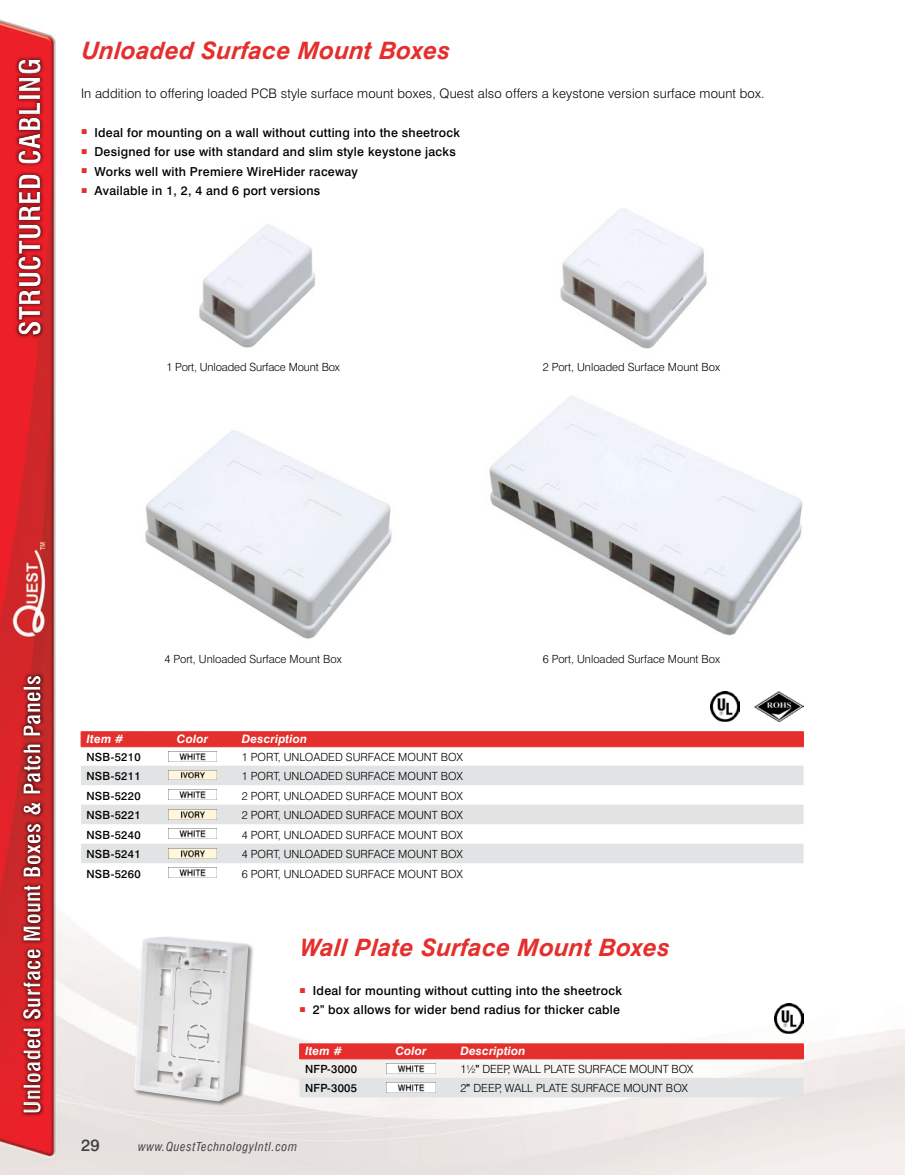
<style>
.page{position:relative;width:905px;height:1175px;background:#fff}
.page>*{position:absolute;margin:0;border:0;box-sizing:border-box;transform-origin:0 0}
.t1{font:700 condensed 28.5px "Swiss 721 BT";letter-spacing:.025em;color:#fff}
.t2{font:italic 700 24px "Swiss 721 BT";letter-spacing:.015em;color:#e42f2d}
.t3{font:700 condensed 22.5px "Swiss 721 BT";letter-spacing:.02em;color:#fff}
.t4{font:500 16.5px "Swiss 721 BT";color:#414042}
.t5{font:300 13.2px "Swiss 721 BT";letter-spacing:.01em;color:#000}
.t6{font:500 12.3px "Swiss 721 BT";letter-spacing:.02em;color:#000}
.t7{font:italic condensed 12px "Swiss 721 BT";letter-spacing:.06em;color:#414042}
.t8{font:italic 700 11.7px "Swiss 721 BT";letter-spacing:.015em;color:#fff}
.t9{font:300 11.25px "Swiss 721 BT";color:#000}
.t10{font:500 11.25px "Swiss 721 BT";letter-spacing:.025em;color:#000}
.s1{font-family:"Arial";font-weight:400}
</style>
<div class="page">
<img style="left:0;top:19px;width:904px;height:1155px">
<div style="left:15px;top:56px;width:30px;height:283px;background:#000;opacity:.61"></div>
<div style="left:17px;top:59px;width:24px;height:278px;background:#fff;opacity:.75"></div>
<div style="left:19px;top:59px;width:24px;height:278px;background:#000;opacity:.75"></div>
<div style="left:19px;top:672px;width:26px;height:444px;background:#000;opacity:.61"></div>
<div style="left:22px;top:675px;width:19px;height:439px;background:#fff;opacity:.75"></div>
<div style="left:24px;top:674px;width:19px;height:438px;background:#000;opacity:.52"></div>
<img style="left:710px;top:691px;width:29px;height:30px">
<img style="left:754px;top:691px;width:49px;height:31px">
<svg style="left:81px;top:765px;width:722px;height:98px;fill:#e2e3e4"></svg>
<div style="left:81px;top:731px;width:723px;height:15px;background:#e42f2d"></div>
<hr style="left:81px;top:746px;width:68px;height:1px;background:#e42f2d">
<hr style="left:149px;top:746px;width:87px;height:1px;background:#e42f2d">
<hr style="left:236px;top:746px;width:567px;height:1px;background:#e42f2d">
<img style="left:168px;top:751px;width:49px;height:10px">
<img style="left:168px;top:770px;width:49px;height:10px">
<img style="left:168px;top:789px;width:49px;height:10px">
<img style="left:168px;top:809px;width:49px;height:10px">
<img style="left:168px;top:828px;width:49px;height:10px">
<img style="left:168px;top:848px;width:49px;height:10px">
<img style="left:168px;top:867px;width:49px;height:10px">
<img style="left:543px;top:208px;width:177px;height:148px">
<img style="left:90px;top:424px;width:348px;height:227px">
<img style="left:165px;top:206px;width:176px;height:147px">
<img style="left:453px;top:383px;width:372px;height:264px">
<img style="left:774px;top:1003px;width:29px;height:30px">
<div style="left:299px;top:1077px;width:504px;height:20px;background:#e2e3e4"></div>
<div style="left:299px;top:1043px;width:505px;height:15px;background:#e42f2d"></div>
<hr style="left:299px;top:1058px;width:68px;height:1px;background:#e42f2d">
<hr style="left:367px;top:1058px;width:88px;height:1px;background:#e42f2d">
<hr style="left:455px;top:1058px;width:348px;height:1px;background:#e42f2d">
<img style="left:386px;top:1063px;width:49px;height:10px">
<img style="left:386px;top:1082px;width:49px;height:10px">
<div style="left:133px;top:935px;width:121px;height:172px;background:#000;opacity:.53"></div>
<img style="left:134px;top:936px;width:114px;height:165px">
<h1 class="t1" style="left:13px;top:336px;width:279px;rotate:-90deg">STRUCTURED CABLING</h1>
<h2 class="t2" style="left:81px;top:35px;width:373px">Unloaded Surface Mount Boxes</h2>
<p class="t5" style="left:81px;top:85px;width:685px">In addition to offering loaded PCB style surface mount boxes, Quest also offers a keystone version surface mount box.</p>
<p class="t6" style="left:81px;top:125px;width:380px"><sup>■</sup> Ideal for mounting on a wall without cutting into the sheetrock</p>
<p class="t6" style="left:81px;top:144px;width:376px"><sup>■</sup> Designed for use with standard and slim style keystone jacks</p>
<p class="t6" style="left:81px;top:164px;width:278px"><sup>■</sup> Works well with Premiere WireHider raceway</p>
<p class="t6" style="left:81px;top:183px;width:241px"><sup>■</sup> Available in 1, 2, 4 and 6 port versions</p>
<p class="t9" style="left:166px;top:360px;width:175px">1 Port, Unloaded Surface Mount Box</p>
<p class="t9" style="left:543px;top:360px;width:179px">2 Port, Unloaded Surface Mount Box</p>
<h3 class="t3" style="left:19px;top:1114px;width:441px;rotate:-90deg">Unloaded Surface Mount Boxes &amp; Patch Panels</h3>
<p class="t9" style="left:165px;top:652px;width:179px">4 Port, Unloaded Surface Mount Box</p>
<p class="t8" style="left:86px;top:731px;width:39px">Item #</p>
<p class="t8" style="left:177px;top:731px;width:33px">Color</p>
<p class="t8" style="left:242px;top:731px;width:67px">Description</p>
<p class="t10" style="left:86px;top:750px;width:56px">NSB-5210</p>
<p class="t9" style="left:242px;top:750px;width:223px">1 PORT, UNLOADED SURFACE MOUNT BOX</p>
<p class="t10" style="left:86px;top:769px;width:56px">NSB-5211</p>
<p class="t9" style="left:242px;top:769px;width:223px">1 PORT, UNLOADED SURFACE MOUNT BOX</p>
<p class="t10" style="left:86px;top:789px;width:56px">NSB-5220</p>
<p class="t9" style="left:242px;top:789px;width:223px">2 PORT, UNLOADED SURFACE MOUNT BOX</p>
<p class="t10" style="left:86px;top:808px;width:56px">NSB-5221</p>
<p class="t9" style="left:242px;top:808px;width:223px">2 PORT, UNLOADED SURFACE MOUNT BOX</p>
<p class="t10" style="left:86px;top:828px;width:56px">NSB-5240</p>
<p class="t9" style="left:242px;top:828px;width:223px">4 PORT, UNLOADED SURFACE MOUNT BOX</p>
<p class="t10" style="left:86px;top:847px;width:56px">NSB-5241</p>
<p class="t9" style="left:242px;top:847px;width:223px">4 PORT, UNLOADED SURFACE MOUNT BOX</p>
<p class="t10" style="left:86px;top:867px;width:56px">NSB-5260</p>
<p class="t9" style="left:242px;top:867px;width:223px">6 PORT, UNLOADED SURFACE MOUNT BOX</p>
<p class="t9" style="left:543px;top:652px;width:179px">6 Port, Unloaded Surface Mount Box</p>
<h2 class="t2" style="left:299px;top:932px;width:374px">Wall Plate Surface Mount Boxes</h2>
<p class="t6" style="left:299px;top:983px;width:324px"><sup>■</sup> Ideal for mounting without cutting into the sheetrock</p>
<p class="t6" style="left:299px;top:1002px;width:322px"><sup>■</sup> 2<span class="s1">ʺ</span> box allows for wider bend radius for thicker cable</p>
<p class="t8" style="left:305px;top:1043px;width:39px">Item #</p>
<p class="t8" style="left:395px;top:1043px;width:33px">Color</p>
<p class="t8" style="left:460px;top:1043px;width:67px">Description</p>
<p class="t10" style="left:305px;top:1062px;width:54px">NFP-3000</p>
<p class="t9" style="left:460px;top:1062px;width:235px">1½<span class="s1">ʺ</span> DEEP, WALL PLATE SURFACE MOUNT BOX</p>
<p class="t10" style="left:305px;top:1081px;width:54px">NFP-3005</p>
<p class="t9" style="left:460px;top:1081px;width:229px">2<span class="s1">ʺ</span> DEEP, WALL PLATE SURFACE MOUNT BOX</p>
<h3 class="t4" style="left:81px;top:1135px;width:20px">29</h3>
<p class="t7" style="left:138px;top:1139px;width:160px">www.QuestTechnologyIntl.com</p>
</div>
